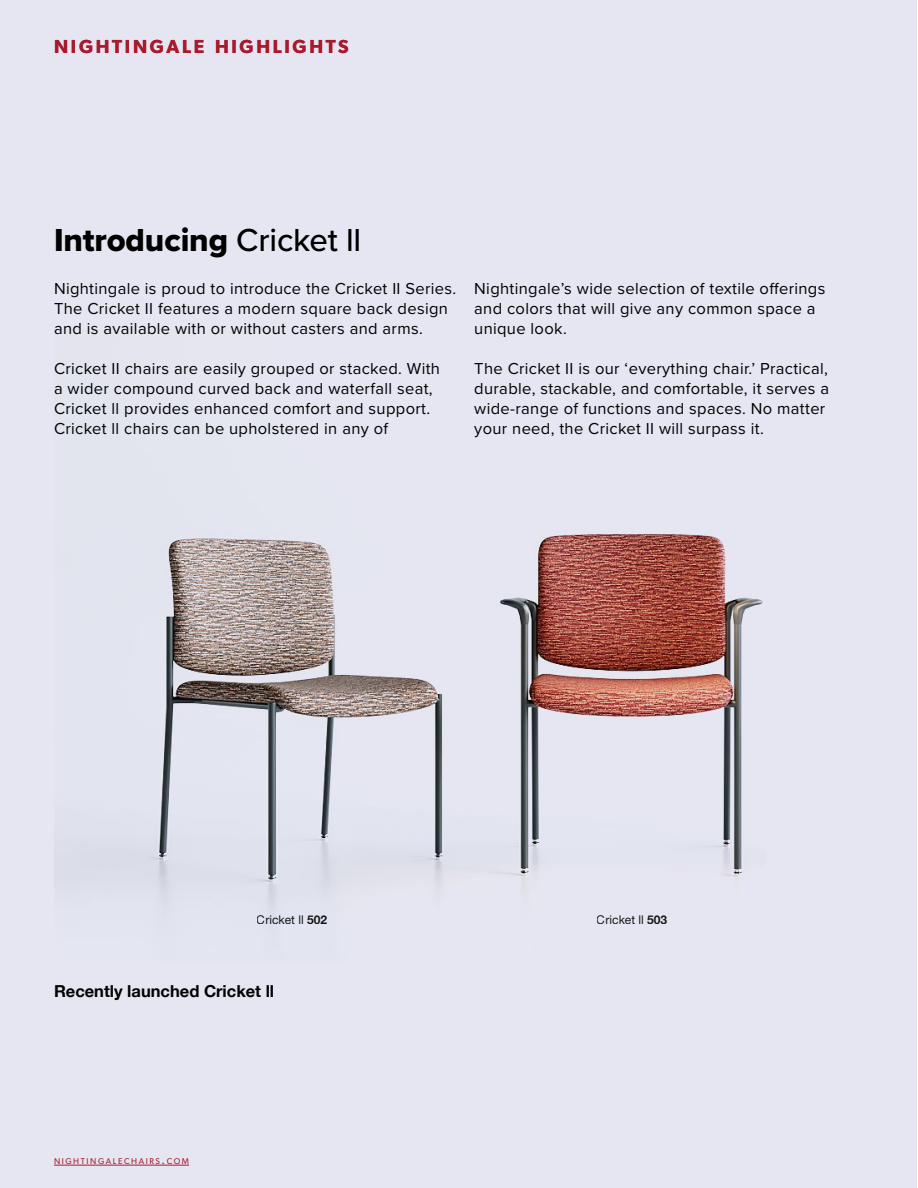
<style>
.page{position:relative;width:918px;height:1188px;background:#fff}
.page>*{position:absolute;margin:0;border:0;box-sizing:border-box;transform-origin:0 0}
.t1{font:33px "Proxima Nova Extrabld";letter-spacing:-.005em;color:#000}
.t2{font:600 18.9px "Gibson";letter-spacing:.145em;color:#a91a2d}
.t3{font:16.5px/20px "Proxima Nova";letter-spacing:.02em;color:#000101}
.t4{font:700 16.5px "Helvetica Neue";color:#000101}
.t5{font:12px "Helvetica Neue";color:#000}
.t6{font:8.4px "Gibson";letter-spacing:.185em;color:#a91a2d}
.s1{font-family:"Proxima Nova";font-weight:500}
.s2{font-weight:700}
.s3{font-size:12px}
</style>
<div class="page">
<div style="left:1px;top:0;width:916px;height:1187px;background:#e5e6f1"></div>
<hr style="left:54px;top:1165px;width:135px;height:1px;background:#a91a2d">
<img style="left:78px;top:534px;width:685px;height:376px">
<p class="t2" style="left:54px;top:36px;width:296px">NIGHTINGALE HIGHLIGHTS</p>
<h1 class="t1" style="left:54px;top:215px;width:309px">Introducing <span class="s1">Cricket ll</span></h1>
<p class="t3" style="left:54px;top:278px;width:404px">Nightingale is proud to introduce the Cricket II Series.<br>The Cricket II features a modern square back design and is available with or without casters and arms.</p>
<p class="t3" style="left:54px;top:358px;width:388px">Cricket II chairs are easily grouped or stacked. With a wider compound curved back and waterfall seat, Cricket ll provides enhanced comfort and support.<br>Cricket ll chairs can be upholstered in any of</p>
<p class="t3" style="left:474px;top:278px;width:353px">Nightingale’s wide selection of textile offerings and colors that will give any common space a unique look.</p>
<p class="t3" style="left:474px;top:358px;width:356px">The Cricket II is our ‘everything chair.’ Practical, durable, stackable, and comfortable, it serves a wide-range of functions and spaces. No matter your need, the Cricket II will surpass it.</p>
<p class="t5" style="left:257px;top:912px;width:72px">Cricket ll <span class="s2">502</span></p>
<p class="t5" style="left:597px;top:912px;width:72px">Cricket ll <span class="s2">503</span></p>
<p class="t4" style="left:54px;top:979px;width:222px">Recently launched Cricket ll</p>
<p class="t6" style="left:54px;top:1156px;width:137px">NIGHTINGALECHAIRS<span class="s3">.</span>COM</p>
</div>
